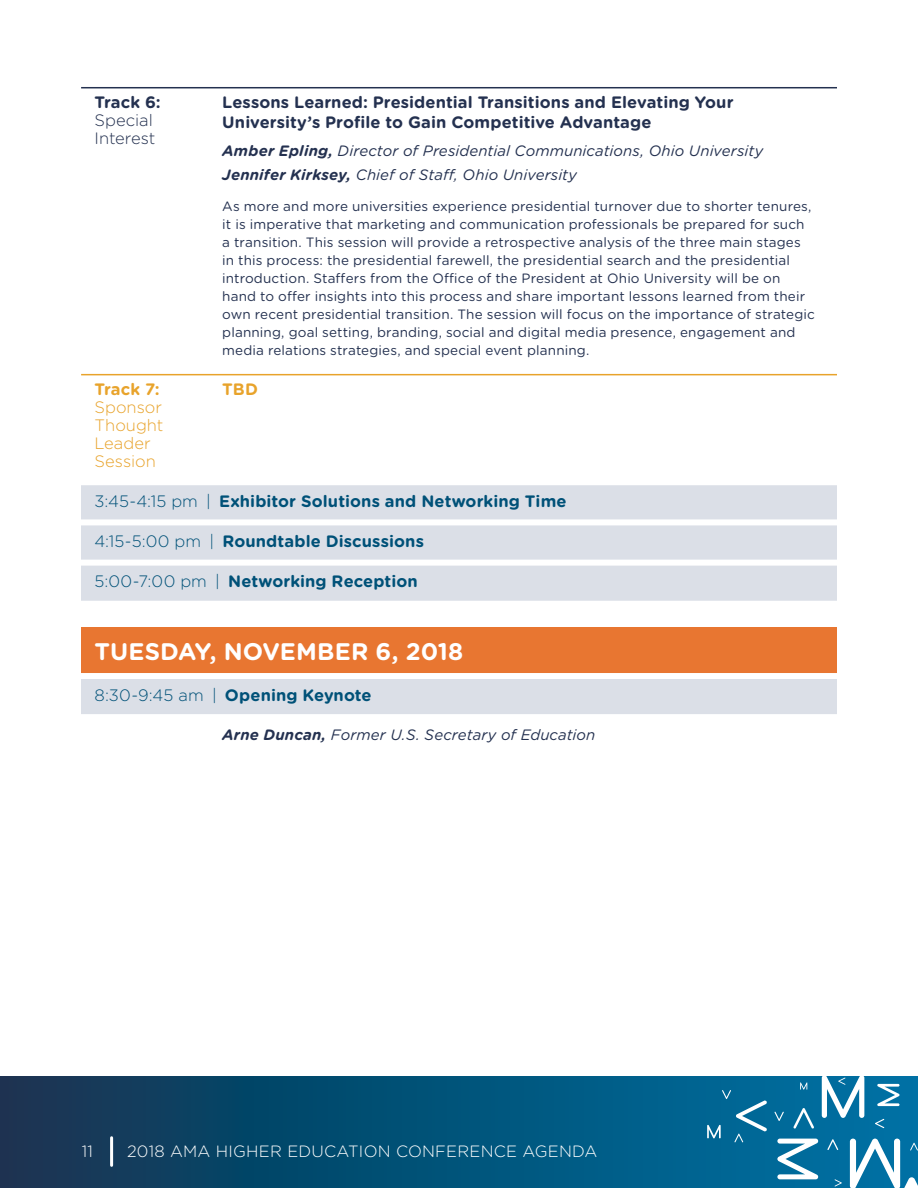
<style>
.page{position:relative;width:918px;height:1188px;background:#fff}
.page>*{position:absolute;margin:0;border:0;box-sizing:border-box;transform-origin:0 0}
.t1{font:700 24px "Gotham Rounded";letter-spacing:.005em;color:#fff}
.t2{font:700 16.5px "Gotham Rounded";letter-spacing:.005em;color:#005178}
.t3{font:700 16.5px/19.5px "Gotham Rounded";letter-spacing:.005em;color:#243150}
.t4{font:300 16.5px/17.9px "Gotham Rounded";color:#e8a32b}
.t5{font:300 16.5px/17.9px "Gotham Rounded";color:#243150}
.t6{font:700 16.5px "Gotham Rounded";letter-spacing:.005em;color:#e8a32b}
.t7{font:300 16.35px "Gotham Rounded";letter-spacing:.015em;color:#fff}
.t8{font:italic 15px/23.2px "Gotham Rounded";letter-spacing:.005em;color:#243150}
.t9{font:13.5px/18px "Gotham Rounded";letter-spacing:.01em;color:#243150}
.s1{font-weight:700}
.s2{font-weight:300}
</style>
<div class="page">
<div style="left:0;top:1077px;width:918px;height:111px;background:linear-gradient(to right,#113450,#0074a6)"></div>
<hr style="left:110px;top:1138px;width:3px;height:27px;background:#fff">
<svg style="left:875px;top:1119px;width:9px;height:9px"></svg>
<svg style="left:835px;top:1179px;width:7px;height:8px"></svg>
<svg style="left:774px;top:1112px;width:10px;height:9px"></svg>
<svg style="left:793px;top:1108px;width:21px;height:21px"></svg>
<svg style="left:827px;top:1139px;width:11px;height:11px"></svg>
<svg style="left:822px;top:1076px;width:42px;height:42px"></svg>
<svg style="left:800px;top:1082px;width:7px;height:8px"></svg>
<svg style="left:777px;top:1139px;width:41px;height:40px"></svg>
<svg style="left:877px;top:1084px;width:23px;height:22px"></svg>
<svg style="left:850px;top:1139px;width:68px;height:49px"></svg>
<svg style="left:707px;top:1090px;width:60px;height:52px;background:#1d77a1"></svg>
<div style="left:81px;top:485px;width:756px;height:229px;background:#dbdfe7"></div>
<div style="left:81px;top:601px;width:756px;height:27px;background:#fff"></div>
<div style="left:81px;top:628px;width:756px;height:46px;background:#e87631"></div>
<hr style="left:81px;top:87px;width:756px;height:1px;background:#243150">
<hr style="left:81px;top:374px;width:756px;height:1px;background:#e8a32b">
<div style="left:81px;top:519px;width:756px;height:6px;background:#fff"></div>
<div style="left:81px;top:560px;width:756px;height:6px;background:#fff"></div>
<div style="left:81px;top:673px;width:756px;height:6px;background:#fff"></div>
<p class="t3" style="left:94px;top:92px;width:68px">Track 6:</p>
<p class="t5" style="left:94px;top:111px;width:63px">Special<br>Interest</p>
<p class="t6" style="left:94px;top:377px;width:67px">Track 7:</p>
<p class="t4" style="left:94px;top:398px;width:71px">Sponsor<br>Thought<br>Leader<br>Session</p>
<p class="t3" style="left:222px;top:92px;width:513px">Lessons Learned: Presidential Transitions and Elevating Your<br>University’s Profile to Gain Competitive Advantage</p>
<p class="t8" style="left:222px;top:139px;width:543px"><span class="s1">Amber Epling,</span> Director of Presidential Communications, Ohio University<br><span class="s1">Jennifer Kirksey,</span> Chief of Staff, Ohio University</p>
<p class="t9" style="left:222px;top:197px;width:594px">As more and more universities experience presidential turnover due to shorter tenures, it is imperative that marketing and communication professionals be prepared for such a transition. This session will provide a retrospective analysis of the three main stages in this process: the presidential farewell, the presidential search and the presidential introduction. Staffers from the Office of the President at Ohio University will be on hand to offer insights into this process and share important lessons learned from their own recent presidential transition. The session will focus on the importance of strategic planning, goal setting, branding, social and digital media presence, engagement and media relations strategies, and special event planning.</p>
<p class="t6" style="left:222px;top:377px;width:37px">TBD</p>
<p class="t2" style="left:94px;top:489px;width:474px"><span class="s2">3:45-4:15 pm |</span> Exhibitor Solutions and Networking Time</p>
<p class="t2" style="left:94px;top:529px;width:331px"><span class="s2">4:15-5:00 pm |</span> Roundtable Discussions</p>
<p class="t2" style="left:94px;top:569px;width:325px"><span class="s2">5:00-7:00 pm |</span> Networking Reception</p>
<h1 class="t1" style="left:94px;top:634px;width:370px">TUESDAY, NOVEMBER 6, 2018</h1>
<p class="t2" style="left:94px;top:683px;width:279px"><span class="s2">8:30-9:45 am |</span> Opening Keynote</p>
<p class="t8" style="left:222px;top:722px;width:375px"><span class="s1">Arne Duncan,</span> Former U.S. Secretary of Education</p>
<p class="t7" style="left:82px;top:1140px;width:13px">11</p>
<p class="t7" style="left:127px;top:1140px;width:472px">2018 AMA HIGHER EDUCATION CONFERENCE AGENDA</p>
</div>
